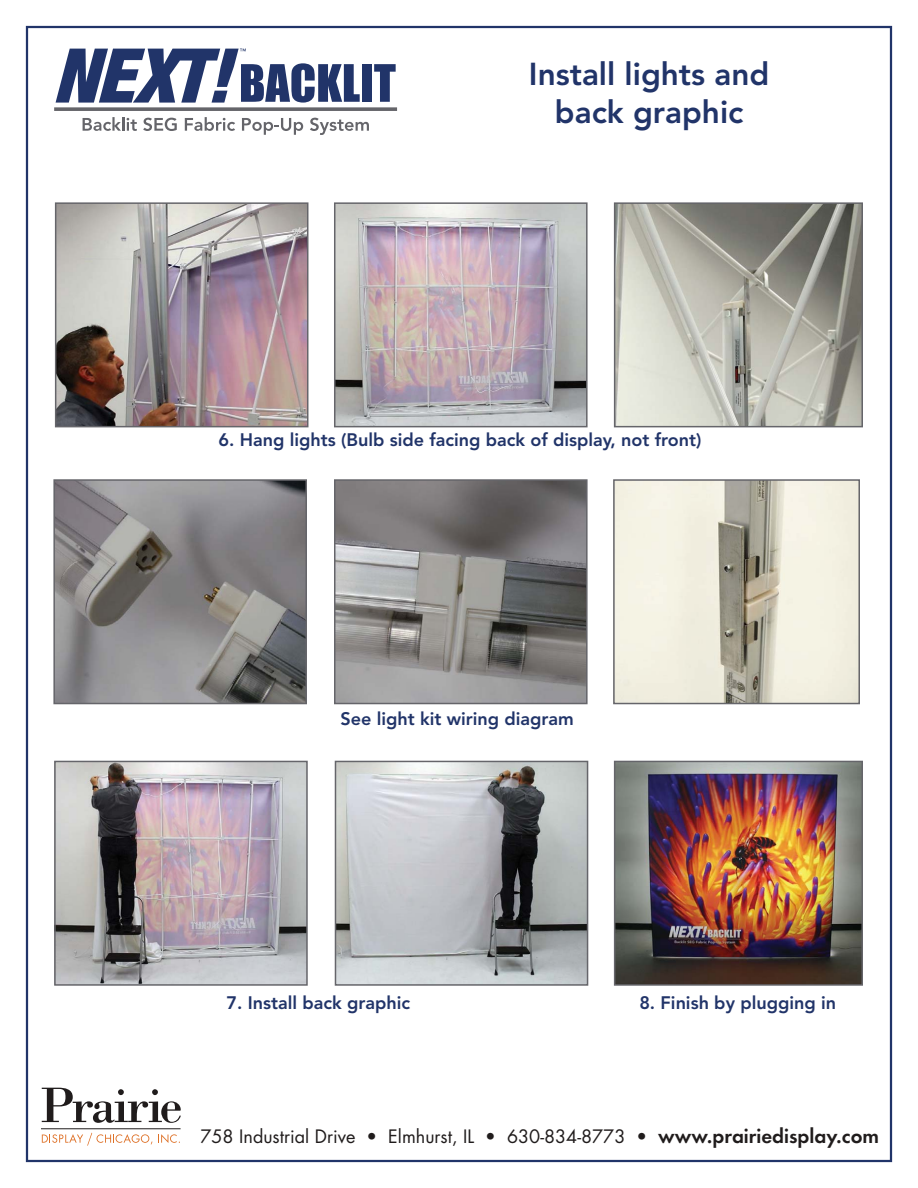
<style>
.page{position:relative;width:918px;height:1188px;background:#fff}
.page>*{position:absolute;margin:0;border:0;box-sizing:border-box;transform-origin:0 0}
.t1{font:800 31.5px/37.8px "Avenir";color:#213469;text-align:center}
.t2{font:800 18px "Avenir";color:#213469}
.t3{font:18px "Futura";color:#201c1c}
.s1{font-family:"Futura Dem Bld";font-size:21px}
</style>
<div class="page">
<img style="left:56px;top:482px;width:248px;height:219px">
<div style="left:53px;top:479px;width:254px;height:225px;border:2px solid #65656a"></div>
<img style="left:337px;top:482px;width:248px;height:219px">
<div style="left:334px;top:479px;width:254px;height:225px;border:2px solid #65656a"></div>
<img style="left:616px;top:482px;width:241px;height:219px">
<div style="left:613px;top:479px;width:247px;height:225px;border:2px solid #65656a"></div>
<img style="left:617px;top:205px;width:243px;height:219px">
<div style="left:614px;top:202px;width:249px;height:225px;border:2px solid #65656a"></div>
<img style="left:57px;top:764px;width:248px;height:219px">
<div style="left:54px;top:761px;width:254px;height:225px;border:2px solid #65656a"></div>
<img style="left:58px;top:205px;width:247px;height:219px">
<div style="left:55px;top:202px;width:253px;height:225px;border:2px solid #65656a"></div>
<img style="left:338px;top:764px;width:247px;height:219px">
<div style="left:335px;top:761px;width:253px;height:225px;border:2px solid #65656a"></div>
<img style="left:337px;top:205px;width:248px;height:219px">
<div style="left:334px;top:202px;width:254px;height:225px;border:2px solid #65656a"></div>
<img style="left:617px;top:764px;width:243px;height:219px">
<div style="left:614px;top:761px;width:249px;height:225px;border:2px solid #65656a"></div>
<svg style="left:56px;top:49px;width:304px;height:54px"></svg>
<div style="left:362px;top:64px;width:10px;height:38px;background:#213469"></div>
<svg style="left:374px;top:64px;width:22px;height:38px"></svg>
<svg style="left:54px;top:107px;width:343px;height:4px"></svg>
<svg style="left:83px;top:117px;width:54px;height:14px"></svg>
<svg style="left:143px;top:118px;width:34px;height:13px"></svg>
<svg style="left:185px;top:117px;width:50px;height:14px"></svg>
<svg style="left:242px;top:118px;width:61px;height:17px"></svg>
<svg style="left:310px;top:118px;width:59px;height:17px"></svg>
<svg style="left:42px;top:1088px;width:139px;height:35px"></svg>
<svg style="left:42px;top:1133px;width:138px;height:13px"></svg>
<hr style="left:41px;top:1129px;width:140px;height:1px;background:#201c1c">
<h1 class="t1" style="left:529px;top:55px;width:242px">Install lights and back graphic</h1>
<p class="t2" style="left:219px;top:429px;width:485px">6. Hang lights (Bulb side facing back of display, not front)</p>
<p class="t2" style="left:340px;top:708px;width:235px">See light kit wiring diagram</p>
<p class="t2" style="left:226px;top:992px;width:185px">7. Install back graphic</p>
<p class="t2" style="left:639px;top:992px;width:198px">8. Finish by plugging in</p>
<p class="t3" style="left:200px;top:1126px;width:680px">758 Industrial Drive • Elmhurst, IL • 630-834-8773 • <span class="s1">www.prairiedisplay.com</span></p>
</div>
